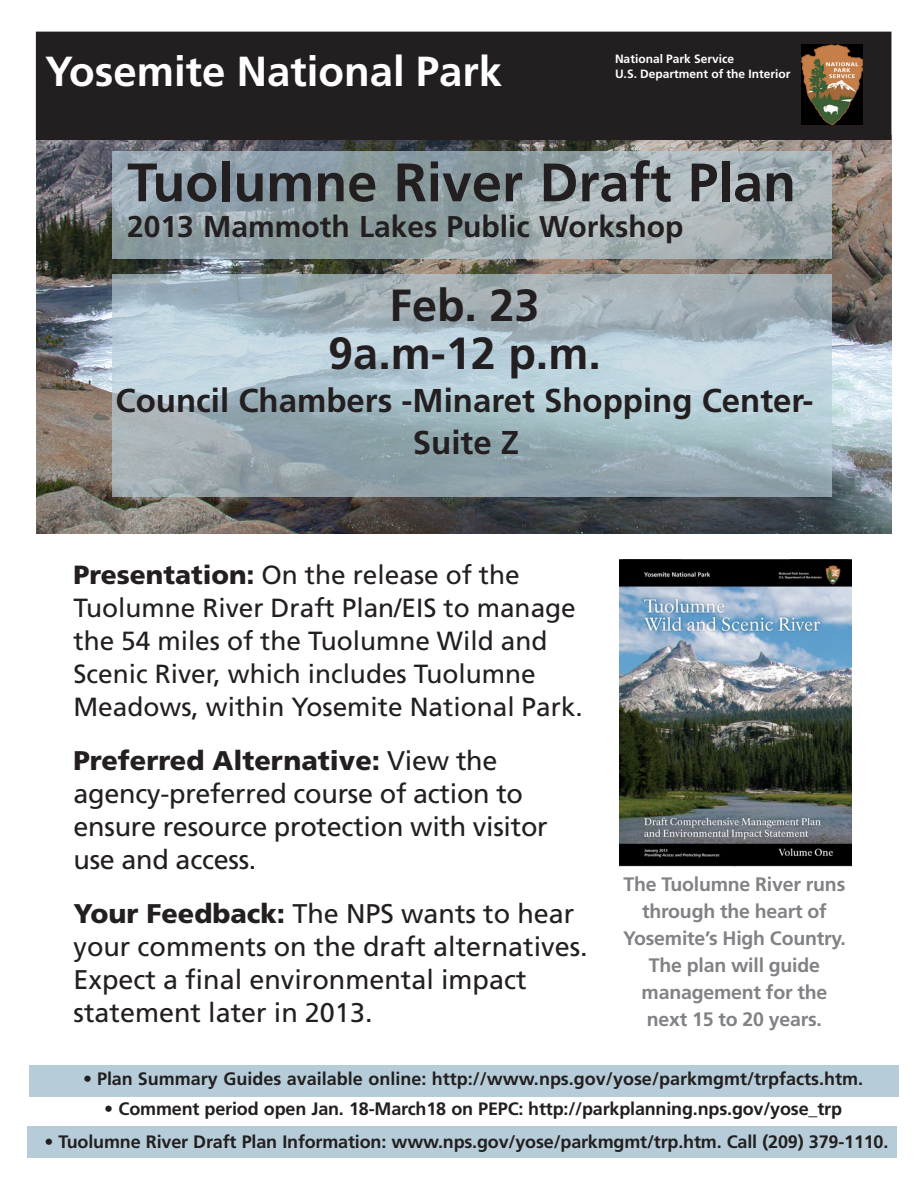
<style>
.page{position:relative;width:918px;height:1188px;background:#fff}
.page>*{position:absolute;margin:0;border:0;box-sizing:border-box;transform-origin:0 0}
.t1{font:700 54px "Frutiger LT Std";color:#231f20}
.t2{font:700 45px "Frutiger LT Std";color:#231f20}
.Black-band_site_name{font:700 42px "Frutiger LT Std";color:#fff}
.t3{font:700 33px/42.6px "Frutiger LT Std";color:#231f20;text-align:center}
.t4{font:700 30px "Frutiger LT Std";color:#231f20}
.Head-A{font:27px/33px "Frutiger LT Std";color:#231f20}
.Head-A-2{font:26.25px/33px "Frutiger LT Std";color:#231f20}
.Head-A-3{font:700 19.5px/27px "Frutiger LT Std";letter-spacing:-.01em;color:#808285;text-align:center}
.Text{font:700 18px "Frutiger LT Std";letter-spacing:-.01em;color:#231f20}
.Black-band__DOI_NPS{font:700 12px "Frutiger LT Std";color:#fff}
.s1{font-weight:900}
</style>
<div class="page">
<img style="left:37px;top:140px;width:854px;height:394px">
<div style="left:36px;top:32px;width:855px;height:107px;background:#231f20"></div>
<div style="left:36px;top:32px;width:855px;height:108px;border:1px solid #231f20"></div>
<img style="left:802px;top:45px;width:60px;height:79px">
<svg style="left:112px;top:275px;width:720px;height:222px;background:#a7b9c2"></svg>
<svg style="left:112px;top:151px;width:720px;height:108px;background:#99a8ad"></svg>
<img style="left:619px;top:560px;width:232px;height:306px">
<div style="left:27px;top:1126px;width:870px;height:32px;background:#b6cdd9"></div>
<div style="left:29px;top:1065px;width:870px;height:32px;background:#b6cdd9"></div>
<p class="Black-band_site_name" style="left:45px;top:46px;width:459px">Yosemite National Park</p>
<p class="Black-band__DOI_NPS" style="left:615px;top:52px;width:121px">National Park Service</p>
<p class="Black-band__DOI_NPS" style="left:615px;top:67px;width:177px">U.S. Department of the Interior</p>
<p class="t1" style="left:127px;top:151px;width:670px">Tuolumne River Draft Plan</p>
<p class="t4" style="left:127px;top:209px;width:558px">2013 Mammoth Lakes Public Workshop</p>
<p class="t2" style="left:390px;top:279px;width:152px">Feb. 23</p>
<p class="t2" style="left:328px;top:327px;width:274px">9a.m-12 p.m.</p>
<p class="t3" style="left:116px;top:379px;width:699px">Council Chambers -Minaret Shopping Center-<br>Suite Z</p>
<p class="Head-A-2" style="left:74px;top:559px;width:511px"><span class="s1">Presentation:</span> On the release of the Tuolumne River Draft Plan/EIS to manage the 54 miles of the Tuolumne Wild and Scenic River, which includes Tuolumne Meadows, within Yosemite National Park.</p>
<p class="Head-A" style="left:74px;top:745px;width:476px"><span class="s1">Preferred Alternative:</span> View the agency-preferred course of action to ensure resource protection with visitor use and access.</p>
<p class="Head-A" style="left:74px;top:898px;width:516px"><span class="s1">Your Feedback:</span> The NPS wants to hear your comments on the draft alternatives.<br>Expect a final environmental impact statement later in 2013.</p>
<p class="Head-A-3" style="left:623px;top:871px;width:224px">The Tuolumne River runs through the heart of<br>Yosemite’s High Country.<br>The plan will guide management for the next 15 to 20 years.</p>
<p class="Text" style="left:83px;top:1068px;width:781px">• Plan Summary Guides available online: http://www.nps.gov/yose/parkmgmt/trpfacts.htm.</p>
<p class="Text" style="left:104px;top:1098px;width:739px">• Comment period open Jan. 18-March18 on PEPC: http://parkplanning.nps.gov/yose_trp</p>
<p class="Text" style="left:44px;top:1132px;width:846px">• Tuolumne River Draft Plan Information: www.nps.gov/yose/parkmgmt/trp.htm. Call (209) 379-1110.</p>
</div>
